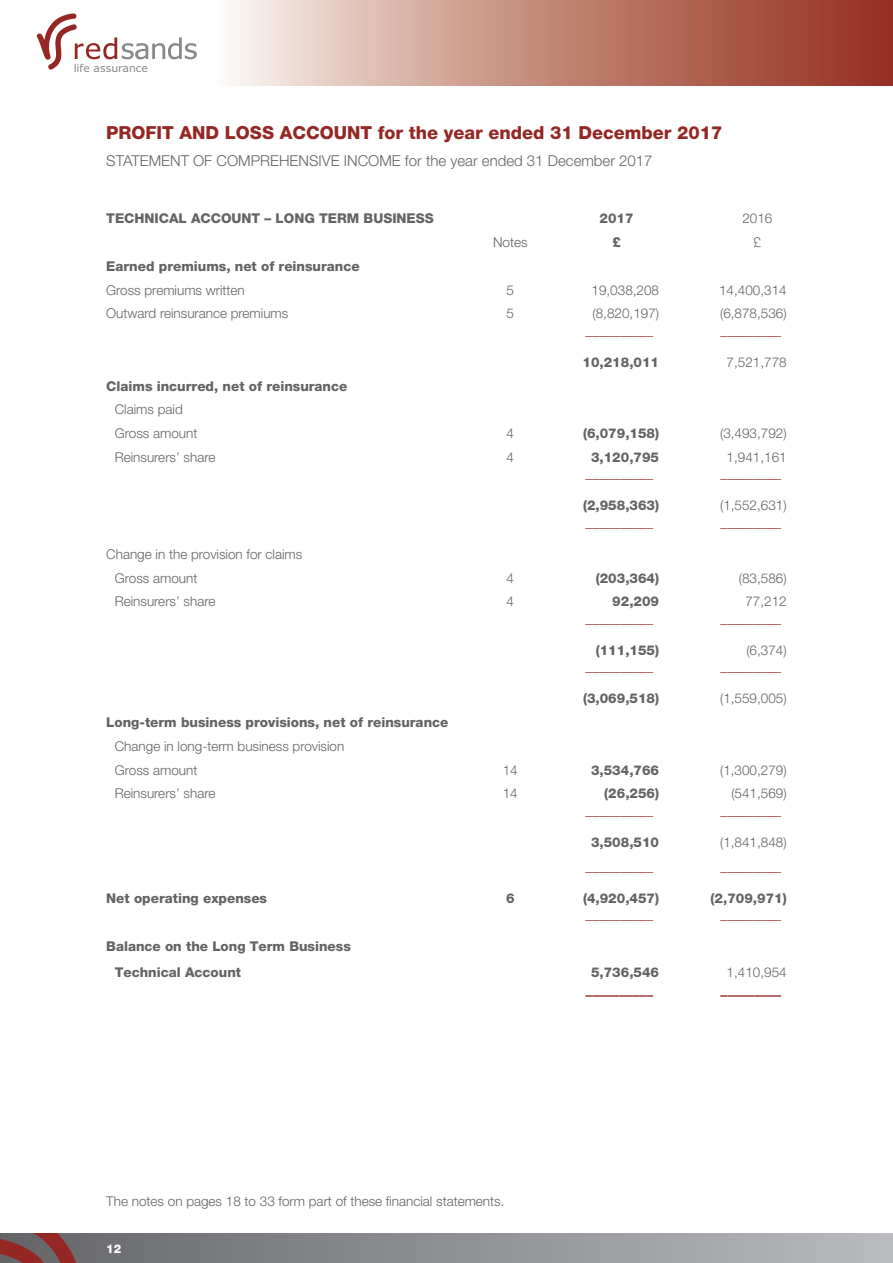
<style>
.page{position:relative;width:893px;height:1263px;background:#fff}
.page>*{position:absolute;margin:0;border:0;box-sizing:border-box;transform-origin:0 0}
.t1{font:800 18px "Helvetica Neue";color:#942723}
.t2{font:300 15px "Helvetica Neue";color:#636366}
.t3{font:300 13.5px/23.7px "Helvetica Neue";color:#636366}
.t4{font:800 13.5px/25.8px "Helvetica Neue";color:#636366}
.t5{font:300 13.5px "Helvetica Neue";color:#942723}
.t6{font:800 12px "Helvetica Neue";color:#fff}
.t7{font:10.8px "Verdana";color:#87898c}
</style>
<div class="page">
<svg style="left:102px;top:1233px;width:791px;height:30px;background:#939498"></svg>
<svg style="left:0;top:1233px;width:102px;height:30px;background:#785152"></svg>
<svg style="left:232px;top:0;width:661px;height:85px;background:#c2897a"></svg>
<svg style="left:37px;top:13px;width:160px;height:57px"></svg>
<p class="t7" style="left:74px;top:61px;width:76px">life assurance</p>
<h1 class="t1" style="left:106px;top:122px;width:618px">PROFIT AND LOSS ACCOUNT for the year ended 31 December 2017</h1>
<p class="t2" style="left:106px;top:151px;width:548px">STATEMENT OF COMPREHENSIVE INCOME for the year ended 31 December 2017</p>
<p class="t4" style="left:106px;top:206px;width:329px">TECHNICAL ACCOUNT – LONG TERM BUSINESS</p>
<p class="t4" style="left:600px;top:206px;width:36px">2017</p>
<p class="t3" style="left:742px;top:206px;width:32px">2016</p>
<p class="t3" style="left:493px;top:230px;width:36px">Notes</p>
<p class="t4" style="left:612px;top:229px;width:10px">£</p>
<p class="t3" style="left:754px;top:230px;width:9px">£</p>
<p class="t4" style="left:106px;top:253px;width:255px">Earned premiums, net of reinsurance</p>
<p class="t3" style="left:106px;top:278px;width:140px">Gross premiums written</p>
<p class="t3" style="left:506px;top:278px;width:9px">5</p>
<p class="t3" style="left:592px;top:278px;width:69px">19,038,208</p>
<p class="t3" style="left:719px;top:278px;width:69px">14,400,314</p>
<p class="t3" style="left:106px;top:301px;width:184px">Outward reinsurance premiums</p>
<p class="t3" style="left:506px;top:301px;width:9px">5</p>
<p class="t3" style="left:593px;top:301px;width:68px">(8,820,197)</p>
<p class="t3" style="left:720px;top:301px;width:68px">(6,878,536)</p>
<p class="t5" style="left:586px;top:321px;width:69px">__________</p>
<p class="t5" style="left:721px;top:321px;width:62px">_________</p>
<p class="t4" style="left:582px;top:349px;width:78px">10,218,011</p>
<p class="t3" style="left:727px;top:350px;width:62px">7,521,778</p>
<p class="t4" style="left:106px;top:373px;width:243px">Claims incurred, net of reinsurance</p>
<p class="t3" style="left:115px;top:397px;width:84px">Claims paid<br>Gross amount</p>
<p class="t3" style="left:506px;top:421px;width:9px">4</p>
<p class="t4" style="left:583px;top:420px;width:78px">(6,079,158)</p>
<p class="t3" style="left:720px;top:421px;width:68px">(3,493,792)</p>
<p class="t3" style="left:115px;top:445px;width:102px">Reinsurers’ share</p>
<p class="t3" style="left:506px;top:445px;width:9px">4</p>
<p class="t4" style="left:591px;top:444px;width:70px">3,120,795</p>
<p class="t3" style="left:727px;top:445px;width:62px">1,941,161</p>
<p class="t5" style="left:586px;top:465px;width:69px">__________</p>
<p class="t5" style="left:721px;top:465px;width:62px">_________</p>
<p class="t4" style="left:583px;top:493px;width:78px">(2,958,363)</p>
<p class="t3" style="left:720px;top:493px;width:68px">(1,552,631)</p>
<p class="t5" style="left:586px;top:513px;width:69px">__________</p>
<p class="t5" style="left:721px;top:513px;width:62px">_________</p>
<p class="t3" style="left:115px;top:542px;width:189px;text-indent:-9px">Change in the provision for claims<br>Gross amount</p>
<p class="t3" style="left:506px;top:566px;width:9px">4</p>
<p class="t4" style="left:596px;top:565px;width:65px">(203,364)</p>
<p class="t3" style="left:739px;top:566px;width:49px">(83,586)</p>
<p class="t3" style="left:115px;top:589px;width:102px">Reinsurers’ share</p>
<p class="t3" style="left:506px;top:589px;width:9px">4</p>
<p class="t4" style="left:612px;top:589px;width:48px">92,209</p>
<p class="t3" style="left:745px;top:589px;width:43px">77,212</p>
<p class="t5" style="left:586px;top:609px;width:69px">__________</p>
<p class="t5" style="left:721px;top:609px;width:62px">_________</p>
<p class="t4" style="left:596px;top:637px;width:65px">(111,155)</p>
<p class="t3" style="left:746px;top:638px;width:42px">(6,374)</p>
<p class="t5" style="left:586px;top:658px;width:69px">__________</p>
<p class="t5" style="left:721px;top:658px;width:62px">_________</p>
<p class="t4" style="left:583px;top:686px;width:78px">(3,069,518)</p>
<p class="t3" style="left:720px;top:686px;width:68px">(1,559,005)</p>
<p class="t4" style="left:106px;top:709px;width:344px">Long-term business provisions, net of reinsurance</p>
<p class="t3" style="left:115px;top:734px;width:231px">Change in long-term business provision<br>Gross amount</p>
<p class="t3" style="left:503px;top:758px;width:17px">14</p>
<p class="t4" style="left:591px;top:757px;width:70px">3,534,766</p>
<p class="t3" style="left:720px;top:758px;width:68px">(1,300,279)</p>
<p class="t3" style="left:115px;top:781px;width:102px">Reinsurers’ share</p>
<p class="t3" style="left:503px;top:781px;width:17px">14</p>
<p class="t4" style="left:604px;top:781px;width:56px">(26,256)</p>
<p class="t3" style="left:731px;top:781px;width:57px">(541,569)</p>
<p class="t5" style="left:586px;top:801px;width:69px">__________</p>
<p class="t5" style="left:721px;top:801px;width:62px">_________</p>
<p class="t4" style="left:591px;top:829px;width:70px">3,508,510</p>
<p class="t3" style="left:720px;top:830px;width:68px">(1,841,848)</p>
<p class="t5" style="left:586px;top:858px;width:69px">__________</p>
<p class="t5" style="left:721px;top:858px;width:62px">_________</p>
<p class="t4" style="left:106px;top:885px;width:162px">Net operating expenses</p>
<p class="t4" style="left:506px;top:885px;width:10px">6</p>
<p class="t4" style="left:583px;top:885px;width:78px">(4,920,457)</p>
<p class="t4" style="left:711px;top:885px;width:78px">(2,709,971)</p>
<p class="t5" style="left:586px;top:906px;width:69px">__________</p>
<p class="t5" style="left:721px;top:906px;width:62px">_________</p>
<p class="t4" style="left:115px;top:934px;width:238px;text-indent:-9px">Balance on the Long Term Business<br>Technical Account</p>
<p class="t4" style="left:591px;top:959px;width:70px">5,736,546</p>
<p class="t3" style="left:727px;top:960px;width:62px">1,410,954</p>
<p class="t5" style="left:586px;top:982px;width:69px">__________</p>
<p class="t5" style="left:721px;top:982px;width:62px">_________</p>
<p class="t3" style="left:106px;top:1189px;width:400px">The notes on pages 18 to 33 form part of these financial statements.</p>
<p class="t6" style="left:106px;top:1241px;width:17px">12</p>
</div>
